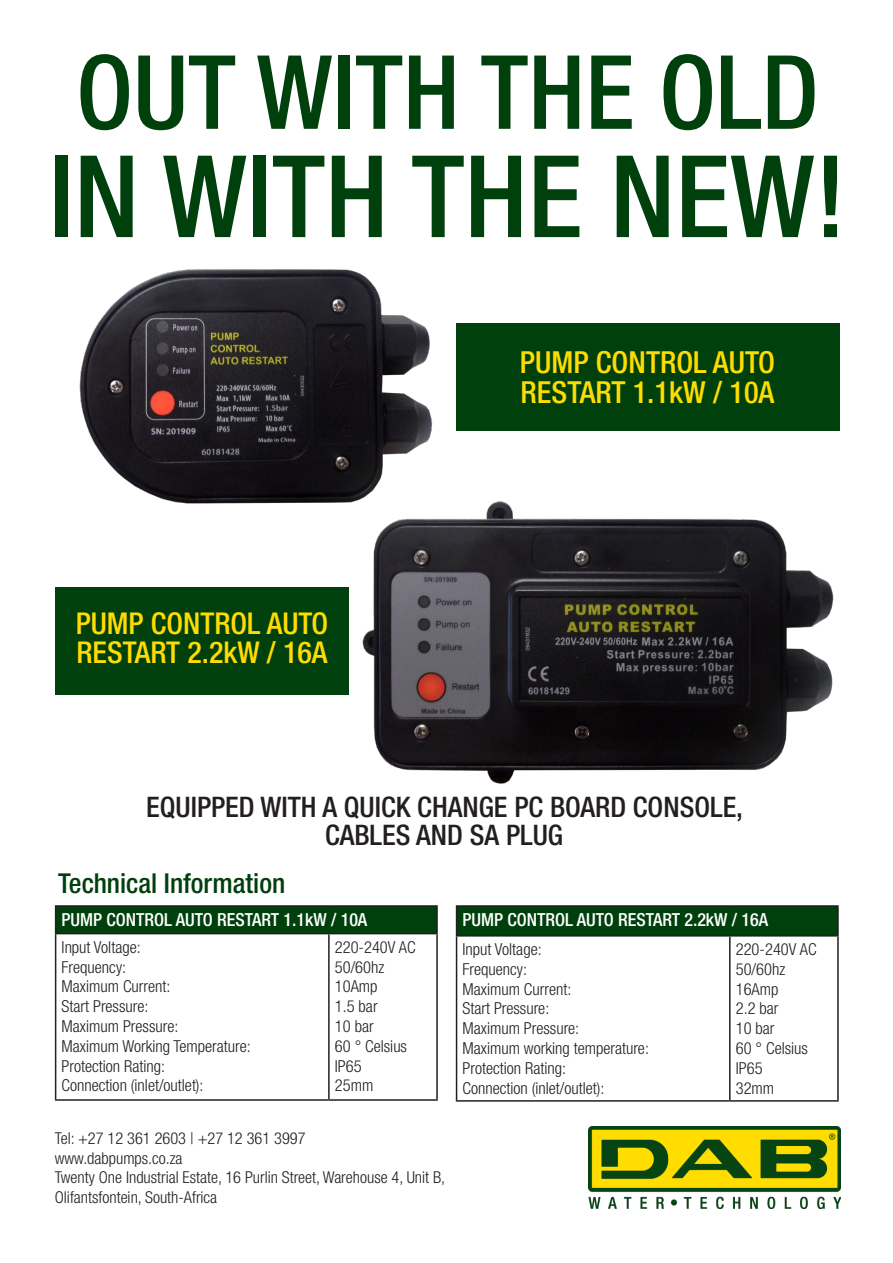
<style>
.page{position:relative;width:893px;height:1263px;background:#fff}
.page>*{position:absolute;margin:0;border:0;box-sizing:border-box;transform-origin:0 0}
.t1{font:500 condensed 114px "Helvetica Neue LT";color:#00400c}
.t2{font:500 condensed 102.6px "Helvetica Neue LT";color:#00400c}
.t3{font:500 condensed 30.45px/29.8px "Helvetica Neue LT";color:#ffdc01}
.t4{font:500 condensed 30.15px/29.5px "Helvetica Neue LT";color:#ffdc01}
.t5{font:500 condensed 28.35px/27.8px "Helvetica Neue LT";color:#231f20;text-align:center}
.t6{font:500 condensed 27.45px "Helvetica Neue LT";color:#00400c}
.t7{font:500 condensed 18px "Helvetica Neue LT";color:#fff}
.t8{font:300 condensed 16.5px/19.8px "Helvetica Neue LT";color:#231f20}
.t9{font:300 condensed 16.35px "Helvetica Neue LT";color:#231f20}
</style>
<div class="page">
<div style="left:55px;top:586px;width:294px;height:108px;background:#00400c"></div>
<div style="left:456px;top:323px;width:383px;height:107px;background:#00400c"></div>
<div style="left:457px;top:906px;width:381px;height:30px;background:#00400c"></div>
<hr style="left:456px;top:905px;width:274px;height:2px;background:#231f20">
<svg style="left:456px;top:907px;width:1px;height:28px"></svg>
<hr style="left:730px;top:905px;width:109px;height:2px;background:#231f20">
<hr style="left:837px;top:907px;width:2px;height:28px;background:#231f20">
<hr style="left:456px;top:935px;width:274px;height:1px;background:#231f20">
<hr style="left:456px;top:936px;width:1px;height:164px;background:#231f20">
<hr style="left:730px;top:935px;width:109px;height:1px;background:#231f20">
<hr style="left:729px;top:936px;width:2px;height:164px;background:#231f20">
<hr style="left:837px;top:936px;width:2px;height:164px;background:#231f20">
<hr style="left:456px;top:1100px;width:274px;height:2px;background:#231f20">
<hr style="left:730px;top:1100px;width:109px;height:2px;background:#231f20">
<div style="left:56px;top:906px;width:381px;height:28px;background:#00400c"></div>
<hr style="left:55px;top:905px;width:274px;height:2px;background:#231f20">
<svg style="left:55px;top:907px;width:1px;height:26px"></svg>
<hr style="left:329px;top:905px;width:109px;height:2px;background:#231f20">
<hr style="left:436px;top:907px;width:2px;height:26px;background:#231f20">
<hr style="left:55px;top:933px;width:274px;height:1px;background:#231f20">
<hr style="left:55px;top:934px;width:1px;height:165px;background:#231f20">
<hr style="left:329px;top:933px;width:109px;height:1px;background:#231f20">
<hr style="left:328px;top:934px;width:2px;height:165px;background:#231f20">
<hr style="left:436px;top:934px;width:2px;height:165px;background:#231f20">
<hr style="left:55px;top:1099px;width:274px;height:2px;background:#231f20">
<hr style="left:329px;top:1099px;width:109px;height:2px;background:#231f20">
<img style="left:588px;top:1126px;width:252px;height:82px">
<img style="left:79px;top:269px;width:352px;height:235px">
<img style="left:301px;top:414px;width:539px;height:370px">
<p class="t2" style="left:76px;top:31px;width:744px">OUT WITH THE OLD</p>
<p class="t1" style="left:49px;top:129px;width:799px">IN WITH THE NEW!</p>
<p class="t4" style="left:76px;top:608px;width:254px">PUMP CONTROL AUTO<br>RESTART 2.2kW / 16A</p>
<p class="t3" style="left:520px;top:347px;width:257px">PUMP CONTROL AUTO<br>RESTART 1.1kW / 10A</p>
<p class="t5" style="left:146px;top:793px;width:598px">EQUIPPED WITH A QUICK CHANGE PC BOARD CONSOLE,<br>CABLES AND SA PLUG</p>
<p class="t6" style="left:58px;top:867px;width:229px">Technical Information</p>
<p class="t7" style="left:62px;top:909px;width:307px">PUMP CONTROL AUTO RESTART 1.1kW / 10A</p>
<p class="t8" style="left:62px;top:937px;width:191px">Input Voltage:<br>Frequency:<br>Maximum Current:<br>Start Pressure:<br>Maximum Pressure:<br>Maximum Working Temperature:<br>Protection Rating:<br>Connection (inlet/outlet):</p>
<p class="t8" style="left:335px;top:937px;width:82px">220-240V AC<br>50/60hz<br>10Amp<br>1.5 bar<br>10 bar<br>60 ° Celsius<br>IP65<br>25mm</p>
<p class="t9" style="left:55px;top:1129px;width:252px">Tel: +27 12 361 2603 | +27 12 361 3997</p>
<p class="t9" style="left:55px;top:1148px;width:129px">www.dabpumps.co.za</p>
<p class="t9" style="left:55px;top:1168px;width:392px">Twenty One Industrial Estate, 16 Purlin Street, Warehouse 4, Unit B,</p>
<p class="t9" style="left:55px;top:1188px;width:164px">Olifantsfontein, South-Africa</p>
<p class="t7" style="left:463px;top:909px;width:307px">PUMP CONTROL AUTO RESTART 2.2kW / 16A</p>
<p class="t8" style="left:463px;top:939px;width:188px">Input Voltage:<br>Frequency:<br>Maximum Current:<br>Start Pressure:<br>Maximum Pressure:<br>Maximum working temperature:<br>Protection Rating:<br>Connection (inlet/outlet):</p>
<p class="t8" style="left:736px;top:939px;width:82px">220-240V AC<br>50/60hz<br>16Amp<br>2.2 bar<br>10 bar<br>60 ° Celsius<br>IP65<br>32mm</p>
</div>
